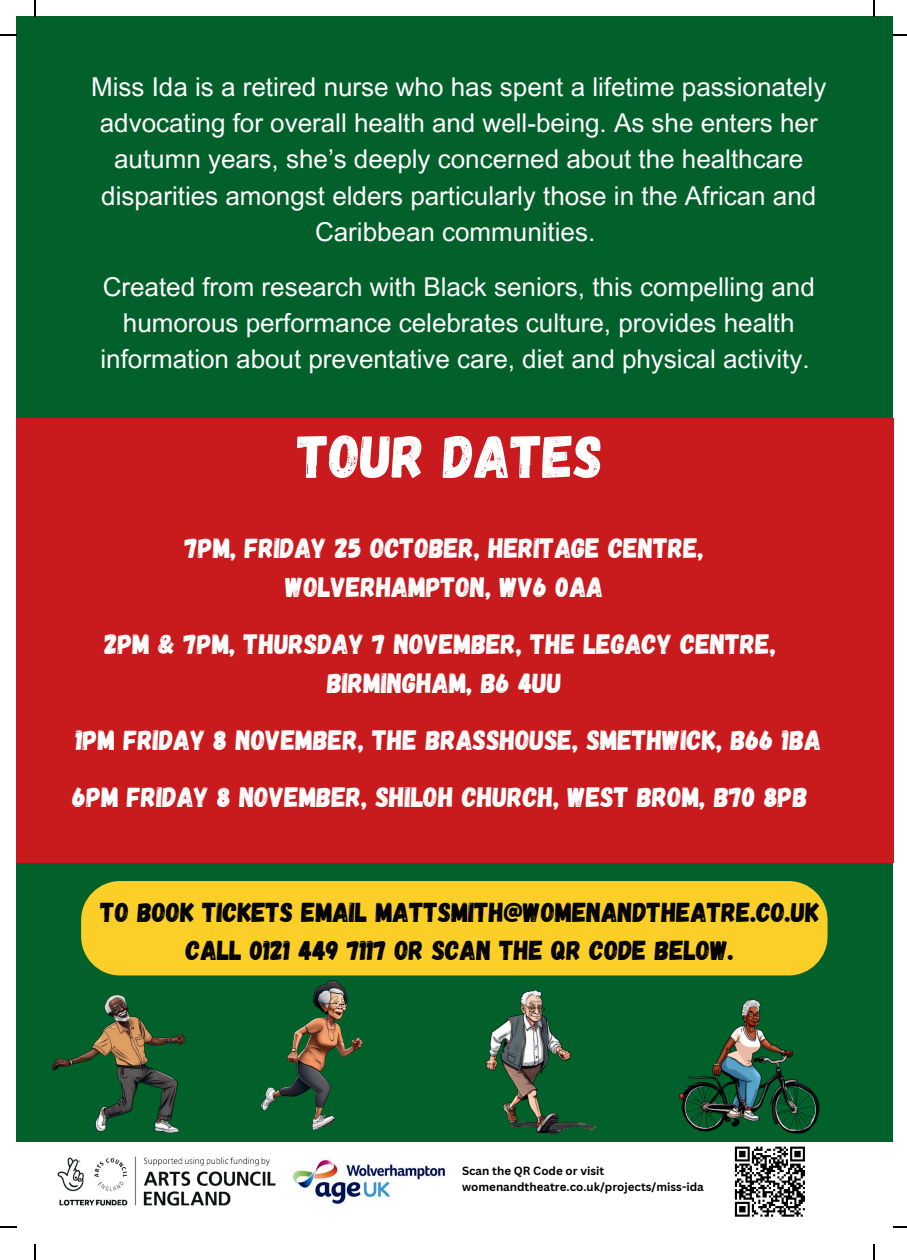
<style>
.page{position:relative;width:907px;height:1260px;background:#fff}
.page>*{position:absolute;margin:0;border:0;box-sizing:border-box;transform-origin:0 0}
.t1{font:60.4px "Gagalin";color:#fff}
.t2{font:28px/38.4px "Gagalin";color:#fff;text-align:center}
.t3{font:27.4px/37.6px "Gagalin";color:#000;text-align:center}
.t4{font:26px/36.2px "Arial MT Pro";color:#fff;text-align:center}
.t5{font:700 11.6px/15.8px "Canva Sans";color:#000}
</style>
<div class="page">
<div style="left:17px;top:17px;width:876px;height:1227px;background:#02602a"></div>
<div style="left:16px;top:1141px;width:877px;height:103px;background:#fff"></div>
<img style="left:486px;top:989px;width:111px;height:146px">
<img style="left:222px;top:975px;width:174px;height:167px">
<img style="left:52px;top:994px;width:134px;height:139px">
<img style="left:674px;top:999px;width:154px;height:143px">
<img style="left:57px;top:1156px;width:219px;height:50px">
<div style="left:16px;top:418px;width:877px;height:444px;background:#c91a1d"></div>
<img style="left:293px;top:1160px;width:153px;height:44px">
<div style="left:730px;top:1141px;width:79px;height:79px;background:#fff"></div>
<svg style="left:734px;top:1146px;width:71px;height:71px"></svg>
<div style="left:81px;top:880px;width:746px;height:95px;background:#fbce28;border-radius:39px"></div>
<svg style="left:35px;top:0;width:1px;height:16px"></svg>
<svg style="left:0;top:34px;width:17px;height:2px"></svg>
<svg style="left:873px;top:0;width:2px;height:16px"></svg>
<svg style="left:893px;top:34px;width:14px;height:2px"></svg>
<svg style="left:35px;top:1244px;width:1px;height:15px"></svg>
<svg style="left:0;top:1226px;width:17px;height:1px"></svg>
<svg style="left:873px;top:1244px;width:2px;height:15px"></svg>
<svg style="left:893px;top:1226px;width:14px;height:1px"></svg>
<p class="t4" style="left:91px;top:70px;width:736px">Miss Ida is a retired nurse who has spent a lifetime passionately advocating for overall health and well-being. As she enters her autumn years, she’s deeply concerned about the healthcare disparities amongst elders particularly those in the African and Caribbean communities.</p>
<p class="t4" style="left:100px;top:270px;width:715px">Created from research with Black seniors, this compelling and humorous performance celebrates culture, provides health information about preventative care, diet and physical activity.</p>
<h1 class="t1" style="left:297px;top:419px;width:307px">TOUR DATES</h1>
<p class="t2" style="left:185px;top:529px;width:520px">7PM, FRIDAY 25 OCTOBER, HERITAGE CENTRE,<br>WOLVERHAMPTON, WV6 0AA</p>
<p class="t2" style="left:104px;top:625px;width:673px">2PM &amp; 7PM, THURSDAY 7 NOVEMBER, THE LEGACY CENTRE,<br>BIRMINGHAM, B6 4UU</p>
<p class="t2" style="left:72px;top:711px;width:750px;line-height:57.2px;text-align:left">1PM FRIDAY 8 NOVEMBER, THE BRASSHOUSE, SMETHWICK, B66 1BA<br>6PM FRIDAY 8 NOVEMBER, SHILOH CHURCH, WEST BROM, B70 8PB</p>
<p class="t3" style="left:101px;top:893px;width:720px">TO BOOK TICKETS EMAIL MATTSMITH@WOMENANDTHEATRE.CO.UK<br>CALL 0121 449 7117 OR SCAN THE QR CODE BELOW.</p>
<p class="t5" style="left:462px;top:1162px;width:243px">Scan the QR Code or visit womenandtheatre.co.uk/projects/miss-ida</p>
</div>
